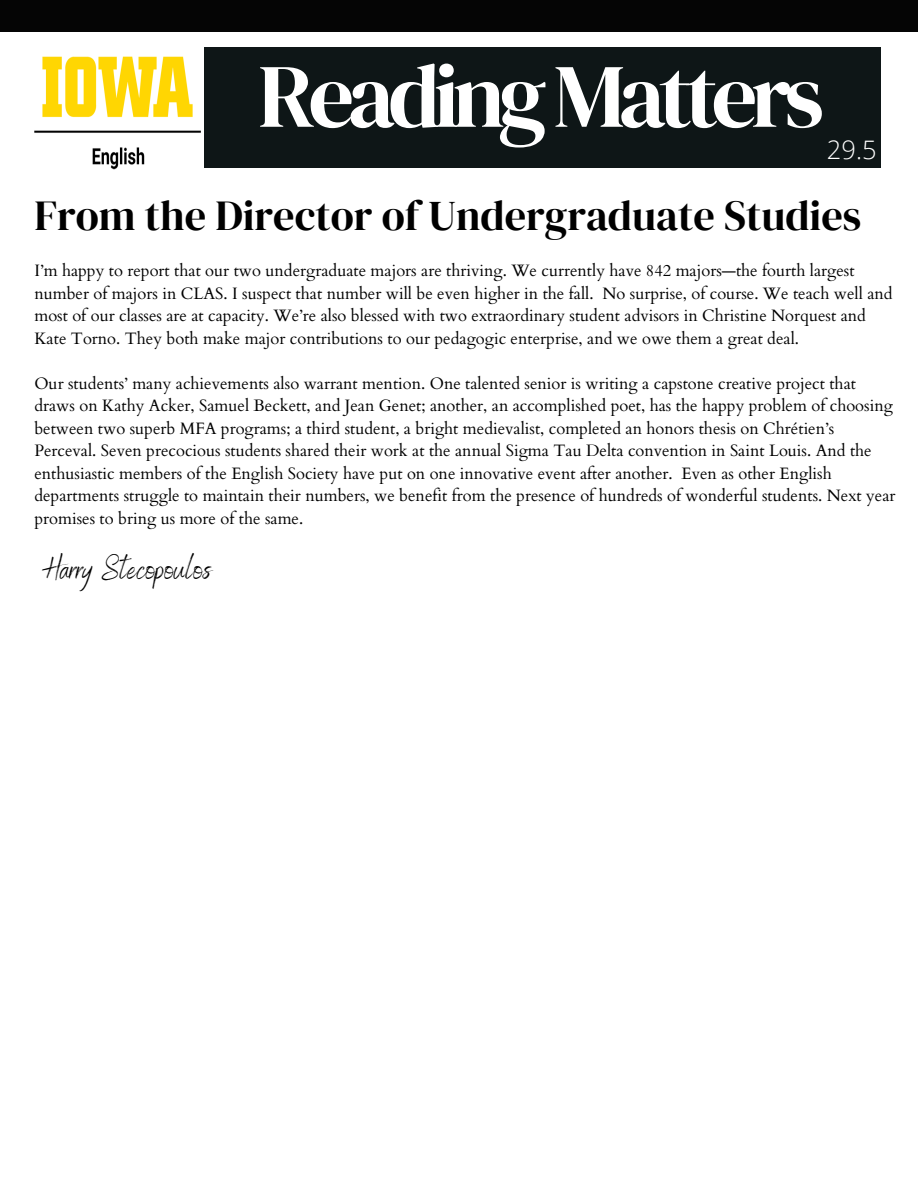
<style>
.page{position:relative;width:918px;height:1188px;background:#050505}
.page>*{position:absolute;margin:0;border:0;box-sizing:border-box;transform-origin:0 0}
.t1{font:90.3px "DM Serif Display";letter-spacing:-.07em;color:#fff}
.t2{font:42.3px "DM Serif Display";color:#000}
.t3{font:32.25px "Benedict";color:#000}
.t4{font:300 25.5px "Open Sans";color:#fff}
.t5{font:16.5px/22.5px "Cardo";color:#000}
</style>
<div class="page">
<div style="left:0;top:32px;width:918px;height:1156px;background:#fff"></div>
<div style="left:92px;top:47px;width:789px;height:120px;background:#0e1617"></div>
<img style="left:34px;top:47px;width:169px;height:123px">
<h4 class="t1" style="left:258px;top:33px;width:567px">ReadingMatters</h4>
<h6 class="t4" style="left:827px;top:131px;width:51px">29.5</h6>
<h3 class="t2" style="left:34px;top:186px;width:828px">From the Director of Undergraduate Studies</h3>
<p class="t5" style="left:34px;top:260px;width:860px">I’m happy to report that our two undergraduate majors are thriving. We currently have 842 majors—the fourth largest number of majors in CLAS. I suspect that number will be even higher in the fall. No surprise, of course. We teach well and most of our classes are at capacity. We’re also blessed with two extraordinary student advisors in Christine Norquest and Kate Torno. They both make major contributions to our pedagogic enterprise, and we owe them a great deal.</p>
<h5 class="t5" style="left:34px;top:372px;width:863px">Our students’ many achievements also warrant mention. One talented senior is writing a capstone creative project that draws on Kathy Acker, Samuel Beckett, and Jean Genet; another, an accomplished poet, has the happy problem of choosing between two superb MFA programs; a third student, a bright medievalist, completed an honors thesis on Chrétien’s Perceval. Seven precocious students shared their work at the annual Sigma Tau Delta convention in Saint Louis. And the enthusiastic members of the English Society have put on one innovative event after another. Even as other English departments struggle to maintain their numbers, we benefit from the presence of hundreds of wonderful students. Next year promises to bring us more of the same.</h5>
<p class="t3" style="left:42px;top:548px;width:171px">Harry Stecopoulos</p>
</div>
